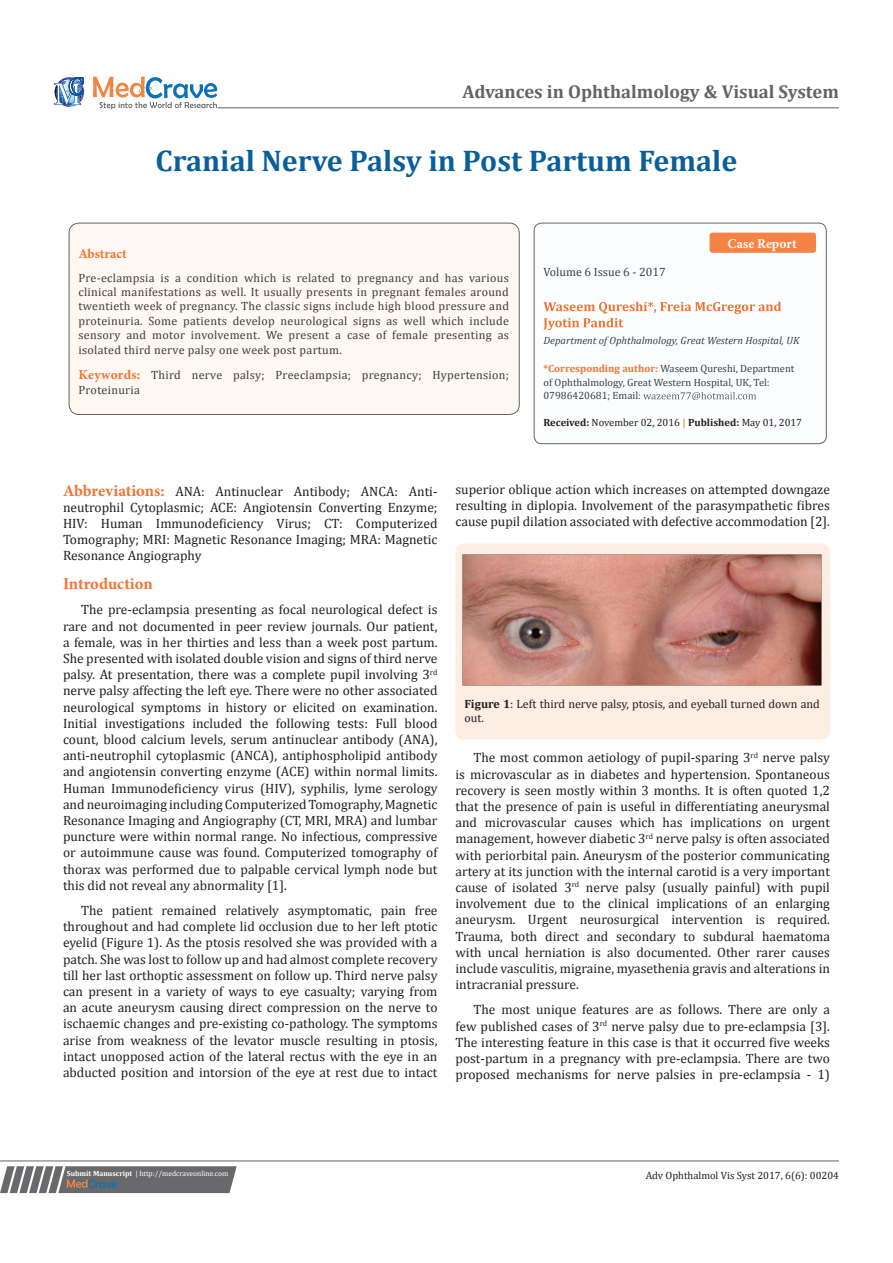
<style>
.page{position:relative;width:893px;height:1263px;background:#fff}
.page>*{position:absolute;margin:0;border:0;box-sizing:border-box;transform-origin:0 0}
.t1{font:700 30px "Cambria";color:#085f9c}
.t2{font:700 18.6px "Cambria";color:#636366}
.List_Paragraph{font:700 16.5px "Minion Pro";letter-spacing:-.005em;color:#f37331}
.List_Paragraph-2{font:13.5px/16.2px "Cambria";color:#231f20;text-align:justify}
.t3{font:700 13.5px "Minion Pro";letter-spacing:.005em;color:#fff}
.t4{font:700 13.5px "Minion Pro";color:#f37331}
.t5{font:12px/14.5px "Cambria";letter-spacing:.025em;color:#3e3e3f;text-align:justify}
.t6{font:12px/14.4px "Cambria";color:#231f20}
.t7{font:12px "Cambria";color:#3e3e3f}
.t8{font:10.5px/13.5px "Cambria";color:#3e3e3f}
.t9{font:10.5px "Cambria";color:#231f20}
.t10{font:italic 10.5px "Cambria";color:#3e3e3f}
.t11{font:7.5px "Cambria";color:#fff}
.s1{font-family:"Minion Pro";font-weight:700;font-size:13.5px;color:#f37331}
.s2{font-weight:700;color:#f37331}
.s3{font-weight:700}
.s4{font-weight:700;color:#f58345}
.s5{font-family:"Minion Pro";font-weight:700;font-size:16.5px;color:#f37331}
</style>
<div class="page">
<svg style="left:54px;top:77px;width:30px;height:30px"></svg>
<svg style="left:93px;top:77px;width:124px;height:32px"></svg>
<svg style="left:0;top:1166px;width:237px;height:27px;background:#78787a"></svg>
<hr style="left:0;top:1161px;width:839px;height:1px;background:#626465">
<hr style="left:218px;top:108px;width:621px;height:1px;background:#626465">
<div style="left:534px;top:223px;width:292px;height:221px;background:#fbfdfe;border-radius:8px"></div>
<svg style="left:543px;top:302px;width:238px;height:28px"></svg>
<svg style="left:643px;top:392px;width:113px;height:8px"></svg>
<div style="left:534px;top:223px;width:293px;height:221px;border:1px solid #626465;border-radius:8px"></div>
<div style="left:710px;top:233px;width:106px;height:20px;background:#f58345;border-radius:3px"></div>
<div style="left:69px;top:223px;width:450px;height:191px;background:#fef7f2;border-radius:10px"></div>
<div style="left:69px;top:223px;width:451px;height:192px;border:1px solid #626465;border-radius:10px"></div>
<div style="left:455px;top:544px;width:375px;height:195px;background:#fdeee3;border-radius:9px"></div>
<img style="left:463px;top:554px;width:358px;height:131px">
<p class="t2" style="left:463px;top:79px;width:378px">Advances in Ophthalmology &amp; Visual System</p>
<p class="t1" style="left:156px;top:140px;width:583px">Cranial Nerve Palsy in Post Partum Female</p>
<p class="t4" style="left:78px;top:244px;width:50px">Abstract</p>
<p class="t5" style="left:78px;top:270px;width:432px">Pre-eclampsia is a condition which is related to pregnancy and has various clinical manifestations as well. It usually presents in pregnant females around twentieth week of pregnancy. The classic signs include high blood pressure and proteinuria. Some patients develop neurological signs as well which include sensory and motor involvement. We present a case of female presenting as isolated third nerve palsy one week post partum.</p>
<p class="t5" style="left:78px;top:368px;width:432px"><span class="s1">Keywords:</span> Third nerve palsy; Preeclampsia; pregnancy; Hypertension;<br>Proteinuria</p>
<p class="t7" style="left:543px;top:265px;width:124px">Volume 6 Issue 6 - 2017</p>
<p class="t3" style="left:727px;top:234px;width:71px">Case Report</p>
<p class="t10" style="left:543px;top:333px;width:257px">Department of Ophthalmology, Great Western Hospital, UK</p>
<p class="t8" style="left:543px;top:362px;width:252px"><span class="s2">*Corresponding author:</span> Waseem Qureshi, Department of Ophthalmology, Great Western Hospital, UK, Tel:<br>07986420681; Email:</p>
<p class="t9" style="left:543px;top:417px;width:260px"><span class="s3">Received:</span> November 02, 2016 <span class="s4">|</span> <span class="s3">Published:</span> May 01, 2017</p>
<p class="List_Paragraph-2" style="left:63px;top:483px;width:376px"><span class="s5">Abbreviations:</span> ANA: Antinuclear Antibody; ANCA: Anti&shy;neutrophil Cytoplasmic; ACE: Angiotensin Converting Enzyme; HIV: Human Immunodeficiency Virus; CT: Computerized Tomography; MRI: Magnetic Resonance Imaging; MRA: Magnetic Resonance Angiography</p>
<p class="List_Paragraph" style="left:63px;top:572px;width:91px">Introduction</p>
<p class="List_Paragraph-2" style="left:63px;top:602px;width:376px;text-indent:18px">The pre-eclampsia presenting as focal neurological defect is rare and not documented in peer review journals. Our patient, a female, was in her thirties and less than a week post partum.<br>She presented with isolated double vision and signs of third nerve palsy. At presentation, there was a complete pupil involving 3<sup>rd </sup>nerve palsy affecting the left eye. There were no other associated neurological symptoms in history or elicited on examination.<br>Initial investigations included the following tests: Full blood count, blood calcium levels, serum antinuclear antibody (ANA), anti-neutrophil cytoplasmic (ANCA), antiphospholipid antibody and angiotensin converting enzyme (ACE) within normal limits.<br>Human Immunodeficiency virus (HIV), syphilis, lyme serology and neuroimaging including Computerized Tomography, Magnetic Resonance Imaging and Angiography (CT, MRI, MRA) and lumbar puncture were within normal range. No infectious, compressive or autoimmune cause was found. Computerized tomography of thorax was performed due to palpable cervical lymph node but this did not reveal any abnormality [1].</p>
<p class="List_Paragraph-2" style="left:63px;top:902px;width:376px;text-indent:18px">The patient remained relatively asymptomatic, pain free throughout and had complete lid occlusion due to her left ptotic eyelid (Figure 1). As the ptosis resolved she was provided with a patch. She was lost to follow up and had almost complete recovery till her last orthoptic assessment on follow up. Third nerve palsy can present in a variety of ways to eye casualty; varying from an acute aneurysm causing direct compression on the nerve to ischaemic changes and pre-existing co-pathology. The symptoms arise from weakness of the levator muscle resulting in ptosis, intact unopposed action of the lateral rectus with the eye in an abducted position and intorsion of the eye at rest due to intact</p>
<p class="List_Paragraph-2" style="left:455px;top:481px;width:376px">superior oblique action which increases on attempted downgaze resulting in diplopia. Involvement of the parasympathetic fibres cause pupil dilation associated with defective accommodation [2].</p>
<p class="t6" style="left:464px;top:696px;width:357px"><span class="s3">Figure 1</span>: Left third nerve palsy, ptosis, and eyeball turned down and out.</p>
<p class="List_Paragraph-2" style="left:455px;top:749px;width:376px;text-indent:18px">The most common aetiology of pupil-sparing 3<sup>rd</sup> nerve palsy is microvascular as in diabetes and hypertension. Spontaneous recovery is seen mostly within 3 months. It is often quoted 1,2 that the presence of pain is useful in differentiating aneurysmal and microvascular causes which has implications on urgent management, however diabetic 3<sup>rd</sup> nerve palsy is often associated with periorbital pain. Aneurysm of the posterior communicating artery at its junction with the internal carotid is a very important cause of isolated 3<sup>rd</sup> nerve palsy (usually painful) with pupil involvement due to the clinical implications of an enlarging aneurysm. Urgent neurosurgical intervention is required.<br>Trauma, both direct and secondary to subdural haematoma with uncal herniation is also documented. Other rarer causes include vasculitis, migraine, myasethenia gravis and alterations in intracranial pressure.</p>
<p class="List_Paragraph-2" style="left:455px;top:1001px;width:376px;text-indent:18px">The most unique features are as follows. There are only a few published cases of 3<sup>rd</sup> nerve palsy due to pre-eclampsia [3].<br>The interesting feature in this case is that it occurred five weeks post-partum in a pregnancy with pre-eclampsia. There are two proposed mechanisms for nerve palsies in pre-eclampsia - 1)</p>
<p class="t11" style="left:67px;top:1169px;width:163px"><span class="s3">Submit Manuscript</span> | http://medcraveonline.com</p>
<p class="t9" style="left:646px;top:1169px;width:195px">Adv Ophthalmol Vis Syst 2017, 6(6): 00204</p>
</div>
